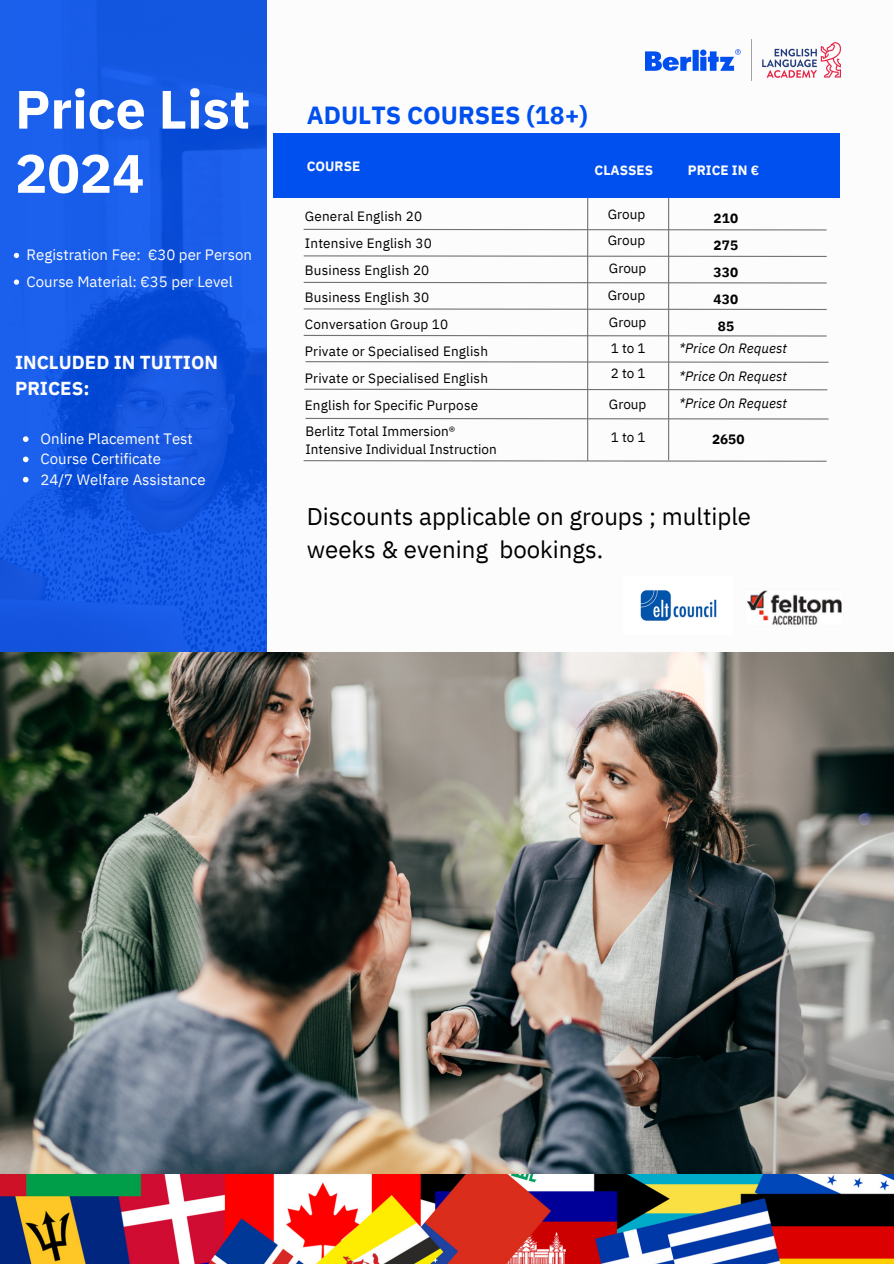
<style>
.page{position:relative;width:894px;height:1264px;background:#fff}
.page>*{position:absolute;margin:0;border:0;box-sizing:border-box;transform-origin:0 0}
.t1{font:700 53.85px/64.2px "IBM Plex Sans";color:#fff}
.t2{font:700 24.75px "IBM Plex Sans";color:#004fef}
.t3{font:24px/32.7px "IBM Plex Sans";color:#000}
.t4{font:700 18.75px/25.8px "IBM Plex Sans";color:#fcfcfc}
.t5{font:15px "IBM Plex Sans";color:#fcfcfc}
.t6{font:13.5px "IBM Plex Sans";letter-spacing:.015em;color:#000}
.t7{font:italic 13.5px "IBM Plex Sans";color:#000}
.t8{font:700 13.5px "IBM Plex Sans";color:#fcfcfc}
.t9{font:700 13.5px "IBM Plex Sans";letter-spacing:.015em;color:#000}
</style>
<div class="page">
<img style="left:645px;top:40px;width:195px;height:40px">
<svg style="left:0;top:0;width:267px;height:652px;background:#1458e3"></svg>
<svg style="left:303px;top:228px;width:524px;height:3px"></svg>
<svg style="left:303px;top:255px;width:524px;height:2px"></svg>
<svg style="left:303px;top:281px;width:524px;height:3px"></svg>
<svg style="left:303px;top:308px;width:524px;height:2px"></svg>
<svg style="left:303px;top:334px;width:524px;height:3px"></svg>
<svg style="left:305px;top:360px;width:524px;height:3px"></svg>
<svg style="left:304px;top:388px;width:524px;height:3px"></svg>
<svg style="left:305px;top:417px;width:524px;height:3px"></svg>
<svg style="left:303px;top:459px;width:524px;height:3px"></svg>
<hr style="left:668px;top:161px;width:1px;height:299px;background:#737373">
<hr style="left:587px;top:160px;width:1px;height:301px;background:#737373">
<div style="left:273px;top:134px;width:567px;height:64px;background:#004fef"></div>
<img style="left:746px;top:590px;width:96px;height:35px">
<img style="left:640px;top:590px;width:77px;height:31px">
<img style="left:0;top:652px;width:893px;height:611px">
<svg style="left:23px;top:436px;width:6px;height:6px"></svg>
<svg style="left:23px;top:456px;width:6px;height:6px"></svg>
<svg style="left:23px;top:477px;width:6px;height:5px"></svg>
<svg style="left:14px;top:253px;width:5px;height:5px"></svg>
<svg style="left:14px;top:279px;width:5px;height:6px"></svg>
<p class="t1" style="left:15px;top:76px;width:237px">Price List<br>2024</p>
<h6 class="t5" style="left:27px;top:245px;width:227px">Registration Fee: €30 per Person</h6>
<h6 class="t5" style="left:27px;top:271px;width:208px">Course Material: €35 per Level</h6>
<h6 class="t4" style="left:15px;top:349px;width:204px">INCLUDED IN TUITION<br>PRICES:</h6>
<h4 class="t5" style="left:41px;top:429px;width:154px">Online Placement Test</h4>
<h6 class="t5" style="left:41px;top:449px;width:122px">Course Certificate</h6>
<h6 class="t5" style="left:41px;top:469px;width:166px">24/7 Welfare Assistance</h6>
<h6 class="t2" style="left:307px;top:98px;width:282px">ADULTS COURSES (18+)</h6>
<p class="t8" style="left:307px;top:157px;width:55px">COURSE</p>
<p class="t6" style="left:305px;top:207px;width:119px">General English 20</p>
<p class="t6" style="left:305px;top:234px;width:128px">Intensive English 30</p>
<p class="t6" style="left:305px;top:261px;width:126px">Business English 20</p>
<p class="t6" style="left:305px;top:288px;width:126px">Business English 30</p>
<p class="t6" style="left:305px;top:315px;width:145px">Conversation Group 10</p>
<p class="t6" style="left:305px;top:342px;width:184px">Private or Specialised English</p>
<p class="t6" style="left:305px;top:369px;width:184px">Private or Specialised English</p>
<p class="t6" style="left:305px;top:396px;width:175px">English for Specific Purpose</p>
<h2 class="t6" style="left:305px;top:422px;width:151px">Berlitz Total Immersion®</h2>
<p class="t6" style="left:305px;top:440px;width:193px">Intensive Individual Instruction</p>
<p class="t8" style="left:594px;top:161px;width:60px">CLASSES</p>
<p class="t6" style="left:607px;top:205px;width:39px">Group</p>
<p class="t6" style="left:607px;top:231px;width:39px">Group</p>
<p class="t6" style="left:608px;top:259px;width:39px">Group</p>
<p class="t6" style="left:607px;top:286px;width:39px">Group</p>
<h6 class="t6" style="left:608px;top:313px;width:39px">Group</h6>
<h6 class="t6" style="left:610px;top:339px;width:36px">1to1</h6>
<h6 class="t6" style="left:610px;top:364px;width:36px">2to1</h6>
<h6 class="t6" style="left:608px;top:395px;width:39px">Group</h6>
<h6 class="t6" style="left:610px;top:428px;width:36px">1to1</h6>
<p class="t8" style="left:687px;top:161px;width:73px">PRICE IN €</p>
<p class="t9" style="left:713px;top:209px;width:26px">210</p>
<p class="t9" style="left:713px;top:236px;width:26px">275</p>
<p class="t9" style="left:713px;top:263px;width:26px">330</p>
<p class="t9" style="left:713px;top:290px;width:26px">430</p>
<p class="t9" style="left:717px;top:317px;width:18px">85</p>
<h6 class="t7" style="left:679px;top:339px;width:109px">*Price On Request</h6>
<h5 class="t7" style="left:679px;top:367px;width:109px">*Price On Request</h5>
<h3 class="t7" style="left:679px;top:393px;width:109px">*Price On Request</h3>
<p class="t9" style="left:711px;top:430px;width:34px">2650</p>
<p class="t3" style="left:307px;top:499px;width:445px">Discounts applicable on groups ; multiple weeks &amp; evening bookings.</p>
</div>
